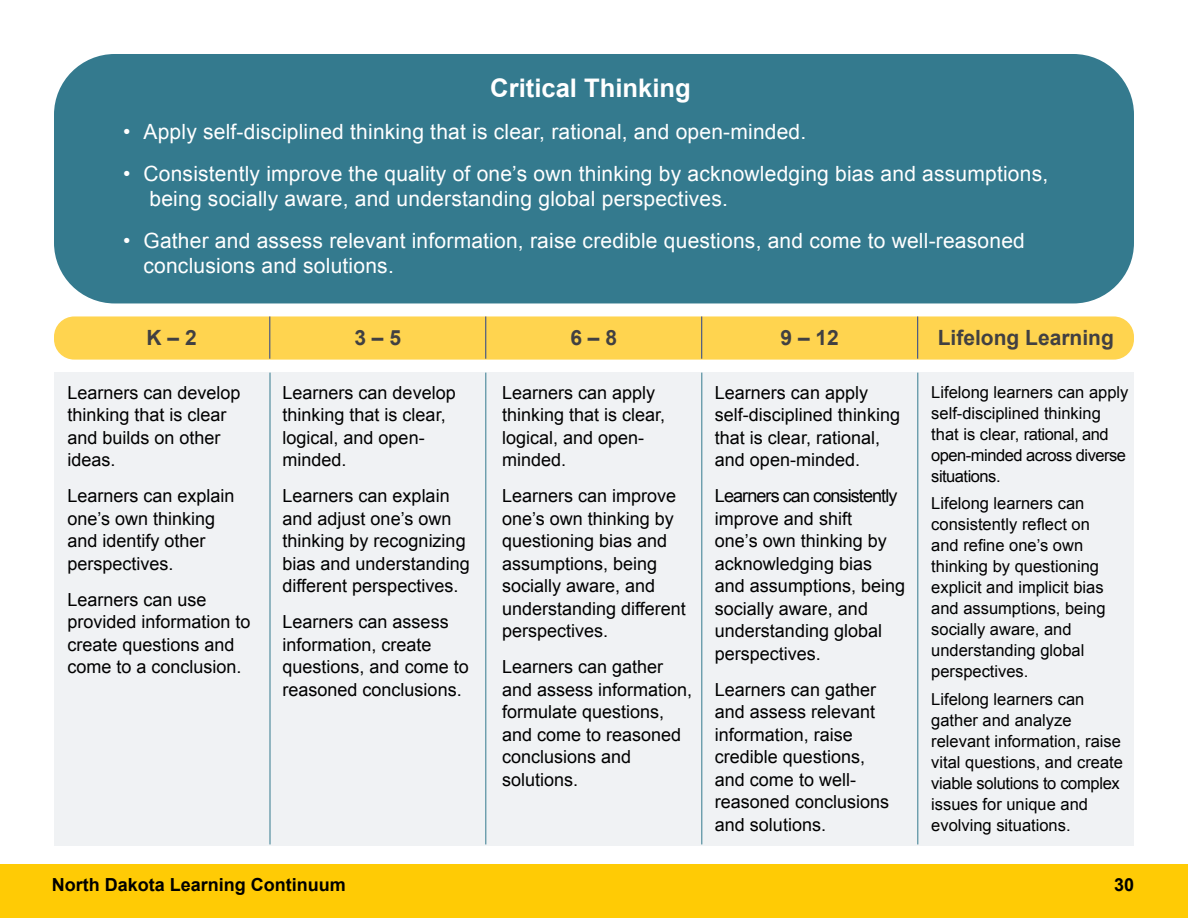
<style>
.page{position:relative;width:1188px;height:918px;background:#fff}
.page>*{position:absolute;margin:0;border:0;box-sizing:border-box;transform-origin:0 0}
.Header_6{font:700 25.65px "Arial";color:#fff}
.t1{font:21px/25.2px "Arial";letter-spacing:.01em;color:#fff}
.Header_7{font:700 21px "Arial";color:#414042}
.Body_1{font:18px/22.5px "Arial";color:#000}
.t2{font:700 18px "Arial";color:#000}
.Body_1-2{font:16.5px/21px "Arial";color:#000}
</style>
<div class="page">
<div style="left:0;top:864px;width:1188px;height:54px;background:#ffcb05"></div>
<div style="left:54px;top:373px;width:216px;height:473px;background:#f0f2f4"></div>
<div style="left:270px;top:373px;width:216px;height:473px;background:#f0f2f4"></div>
<div style="left:486px;top:373px;width:216px;height:473px;background:#f0f2f4"></div>
<div style="left:702px;top:373px;width:216px;height:473px;background:#f0f2f4"></div>
<div style="left:918px;top:373px;width:216px;height:473px;background:#f0f2f4"></div>
<div style="left:54px;top:54px;width:1080px;height:249px;background:#347a8e;border-radius:61px"></div>
<hr style="left:270px;top:373px;width:1px;height:471px;background:#347a8e">
<hr style="left:486px;top:373px;width:1px;height:471px;background:#347a8e">
<hr style="left:702px;top:373px;width:1px;height:471px;background:#347a8e">
<hr style="left:918px;top:373px;width:1px;height:471px;background:#347a8e">
<div style="left:54px;top:316px;width:1080px;height:44px;background:#ffd44f;border-radius:20px"></div>
<hr style="left:270px;top:316px;width:1px;height:43px;background:#25408f">
<hr style="left:486px;top:316px;width:1px;height:43px;background:#25408f">
<hr style="left:701px;top:316px;width:1px;height:43px;background:#25408f">
<hr style="left:917px;top:316px;width:1px;height:43px;background:#25408f">
<p class="Header_6" style="left:490px;top:72px;width:202px">Critical Thinking</p>
<p class="t1" style="left:123px;top:119px;width:685px">• Apply self-disciplined thinking that is clear, rational, and open-minded.</p>
<p class="t1" style="left:150px;top:161px;width:900px;text-indent:-26px">• Consistently improve the quality of one’s own thinking by acknowledging bias and assumptions, being socially aware, and understanding global perspectives.</p>
<p class="t1" style="left:143px;top:228px;width:883px;text-indent:-20px">• Gather and assess relevant information, raise credible questions, and come to well-reasoned conclusions and solutions.</p>
<p class="Header_7" style="left:147px;top:324px;width:52px">K – 2</p>
<p class="Header_7" style="left:354px;top:324px;width:48px">3 – 5</p>
<p class="Header_7" style="left:570px;top:324px;width:48px">6 – 8</p>
<p class="Header_7" style="left:781px;top:324px;width:60px">9 – 12</p>
<p class="Header_7" style="left:938px;top:324px;width:178px">Lifelong Learning</p>
<p class="Body_1" style="left:68px;top:381px;width:175px">Learners can develop thinking that is clear and builds on other ideas.</p>
<p class="Body_1" style="left:68px;top:485px;width:169px">Learners can explain one’s own thinking and identify other perspectives.</p>
<p class="Body_1" style="left:68px;top:588px;width:185px">Learners can use provided information to create questions and come to a conclusion.</p>
<p class="Body_1" style="left:283px;top:381px;width:175px">Learners can develop thinking that is clear, logical, and open&shy;minded.</p>
<p class="Body_1" style="left:283px;top:485px;width:189px">Learners can explain and adjust one’s own thinking by recognizing bias and understanding different perspectives.</p>
<p class="Body_1" style="left:283px;top:611px;width:188px">Learners can assess information, create questions, and come to reasoned conclusions.</p>
<p class="Body_1" style="left:502px;top:381px;width:165px">Learners can apply thinking that is clear, logical, and open&shy;minded.</p>
<p class="Body_1" style="left:502px;top:485px;width:185px">Learners can improve one’s own thinking by questioning bias and assumptions, being socially aware, and understanding different perspectives.</p>
<p class="Body_1" style="left:502px;top:656px;width:192px">Learners can gather and assess information, formulate questions, and come to reasoned conclusions and solutions.</p>
<p class="Body_1" style="left:715px;top:381px;width:187px">Learners can apply self-disciplined thinking that is clear, rational, and open-minded.</p>
<p class="Body_1" style="left:715px;top:485px;width:192px">Learners can consistently improve and shift<br>one’s own thinking by acknowledging bias and assumptions, being socially aware, and understanding global perspectives.</p>
<p class="Body_1" style="left:715px;top:678px;width:176px">Learners can gather and assess relevant information, raise credible questions, and come to well&shy;reasoned conclusions and solutions.</p>
<p class="Body_1-2" style="left:931px;top:381px;width:199px">Lifelong learners can apply self-disciplined thinking that is clear, rational, and open-minded across diverse situations.</p>
<p class="Body_1-2" style="left:931px;top:493px;width:176px">Lifelong learners can consistently reflect on and refine one’s own thinking by questioning explicit and implicit bias and assumptions, being socially aware, and understanding global perspectives.</p>
<p class="Body_1-2" style="left:931px;top:689px;width:193px">Lifelong learners can gather and analyze relevant information, raise vital questions, and create viable solutions to complex issues for unique and evolving situations.</p>
<p class="t2" style="left:52px;top:873px;width:296px">North Dakota Learning Continuum</p>
<p class="t2" style="left:1114px;top:873px;width:22px">30</p>
</div>
